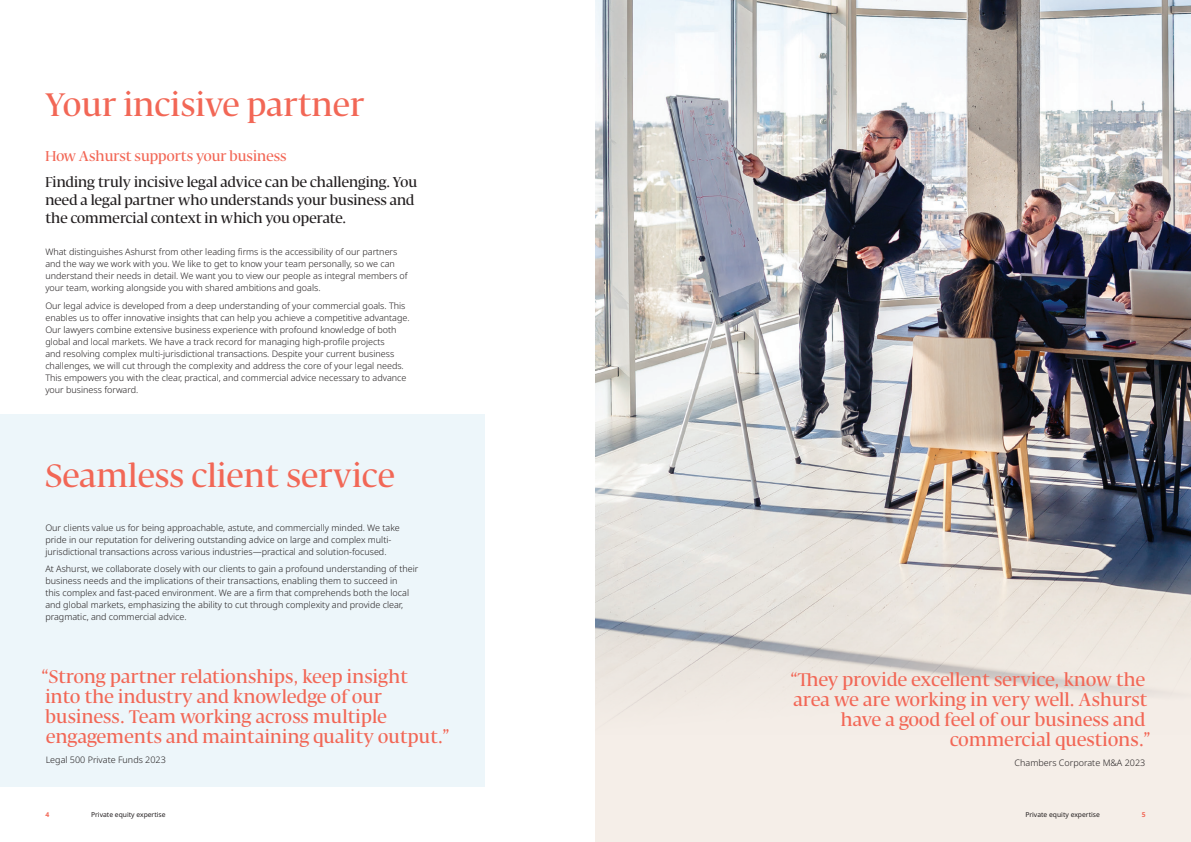
<style>
.page{position:relative;width:1191px;height:842px;background:#fff}
.page>*{position:absolute;margin:0;border:0;box-sizing:border-box;transform-origin:0 0}
.t1{font:500 32px "Fedra Serif Display";letter-spacing:.02em;color:#f26756}
.t2{font:500 18px/20px "Fedra Serif Display";letter-spacing:.02em;color:#f26756;text-align:right}
.t3{font:500 14px/18px "Fedra Serif Display";letter-spacing:.01em;color:#231f20}
.t4{font:500 14px "Fedra Serif Display";letter-spacing:.01em;color:#f26756}
.t5{font:300 9px/12px "Noto Sans";color:#231f20}
.t6{font:6.8px "Noto Sans";color:#231f20}
.t7{font:700 6.8px "Noto Sans";color:#f26756}
</style>
<div class="page">
<div style="left:0;top:414px;width:484px;height:372px;background:#edf6fa"></div>
<div style="left:595px;top:0;width:596px;height:842px;background:#f5eee8"></div>
<img style="left:595px;top:0;width:596px;height:716px">
<h1 class="t1" style="left:45px;top:86px;width:320px">Your incisive partner</h1>
<h3 class="t4" style="left:45px;top:147px;width:242px">How Ashurst supports your business</h3>
<h3 class="t3" style="left:45px;top:175px;width:373px">Finding truly incisive legal advice can be challenging. You need a legal partner who understands your business and the commercial context in which you operate.</h3>
<p class="t5" style="left:45px;top:246px;width:364px">What distinguishes Ashurst from other leading firms is the accessibility of our partners and the way we work with you. We like to get to know your team personally, so we can understand their needs in detail. We want you to view our people as integral members of your team, working alongside you with shared ambitions and goals.</p>
<p class="t5" style="left:45px;top:300px;width:366px">Our legal advice is developed from a deep understanding of your commercial goals. This enables us to offer innovative insights that can help you achieve a competitive advantage.<br>Our lawyers combine extensive business experience with profound knowledge of both global and local markets. We have a track record for managing high-profile projects<br>and resolving complex multi-jurisdictional transactions. Despite your current business challenges, we will cut through the complexity and address the core of your legal needs.<br>This empowers you with the clear, practical, and commercial advice necessary to advance your business forward.</p>
<h1 class="t1" style="left:45px;top:457px;width:351px">Seamless client service</h1>
<p class="t5" style="left:45px;top:521px;width:356px">Our clients value us for being approachable, astute, and commercially minded. We take pride in our reputation for delivering outstanding advice on large and complex multi&shy;jurisdictional transactions across various industries—practical and solution-focused.</p>
<p class="t5" style="left:45px;top:563px;width:374px">At Ashurst, we collaborate closely with our clients to gain a profound understanding of their business needs and the implications of their transactions, enabling them to succeed in<br>this complex and fast-paced environment. We are a firm that comprehends both the local and global markets, emphasizing the ability to cut through complexity and provide clear, pragmatic, and commercial advice.</p>
<h2 class="t2" style="left:42px;top:668px;width:409px;text-align:left">“Strong partner relationships, keep insight<br>into the industry and knowledge of our business. Team working across multiple engagements and maintaining quality output.”</h2>
<p class="t5" style="left:46px;top:754px;width:122px">Legal 500 Private Funds 2023</p>
<h2 class="t2" style="left:791px;top:671px;width:361px">“They provide excellent service, know the area we are working in very well. Ashurst have a good feel of our business and commercial questions.”</h2>
<p class="t5" style="left:1014px;top:757px;width:132px">Chambers Corporate M&amp;A 2023</p>
<p class="t7" style="left:45px;top:811px;width:5px">4</p>
<p class="t6" style="left:91px;top:811px;width:76px">Private equity expertise</p>
<p class="t6" style="left:1025px;top:811px;width:76px">Private equity expertise</p>
<p class="t7" style="left:1141px;top:811px;width:5px">5</p>
</div>
